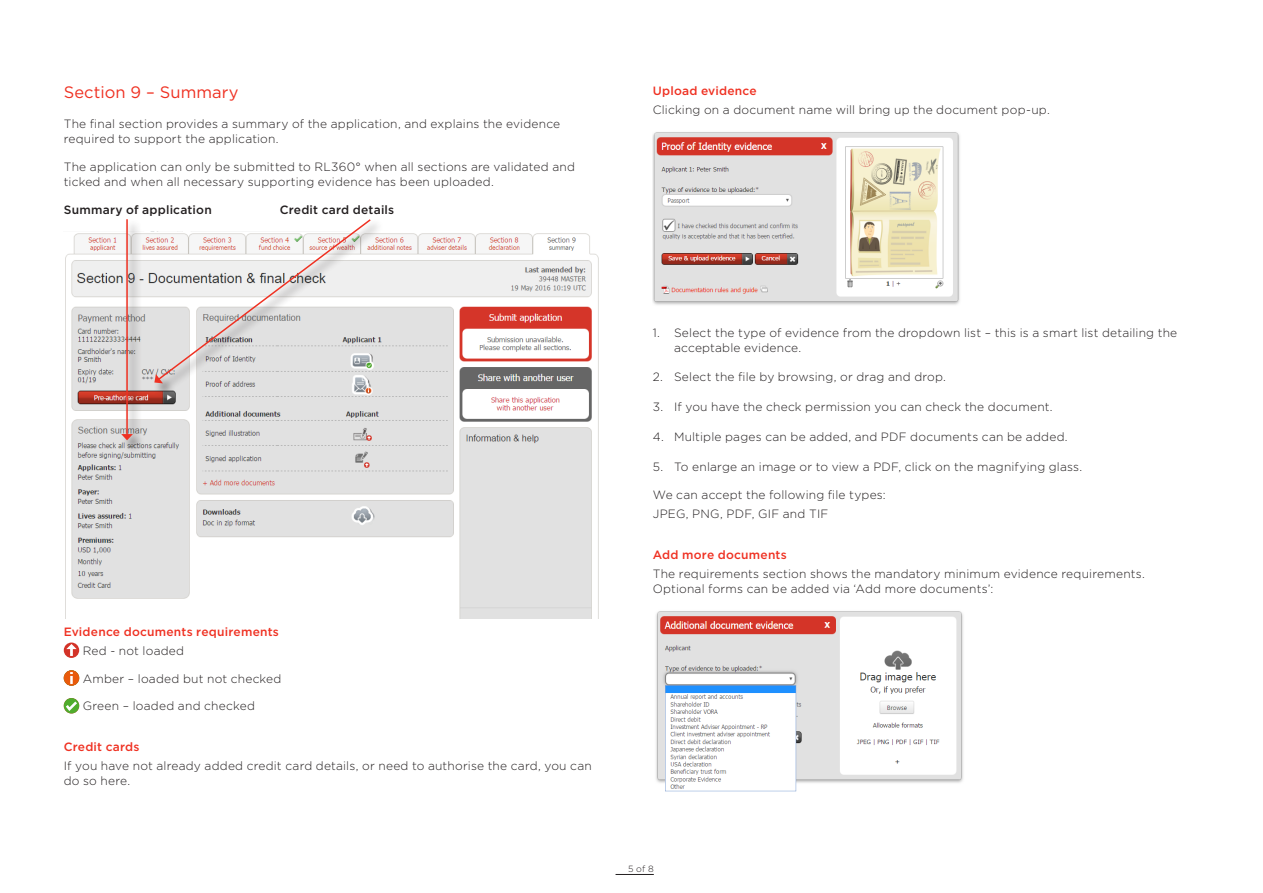
<style>
.page{position:relative;width:1263px;height:893px;background:#fff}
.page>*{position:absolute;margin:0;border:0;box-sizing:border-box;transform-origin:0 0}
.Heading{font:16.5px "Gotham";letter-spacing:.005em;color:#ef3122}
.Body_text{font:300 12px/15px "Gotham";letter-spacing:.015em;color:#231f20}
._1__indent{font:300 12px/15px "Gotham";letter-spacing:.015em;color:#231f20}
.Subhead_Red{font:500 12px "Gotham";letter-spacing:.02em;color:#ef3122}
.Body_text-2{font:500 12px "Gotham";letter-spacing:.02em;color:#231f20}
.t1{font:300 9px "Gotham";color:#231f20}
</style>
<div class="page">
<hr style="left:615px;top:874px;width:39px;height:1px;background:#231f20">
<img style="left:65px;top:233px;width:534px;height:385px">
<svg style="left:64px;top:642px;width:15px;height:16px"></svg>
<svg style="left:66px;top:644px;width:11px;height:12px"></svg>
<svg style="left:64px;top:671px;width:15px;height:14px"></svg>
<svg style="left:64px;top:699px;width:15px;height:14px"></svg>
<img style="left:653px;top:132px;width:307px;height:173px">
<img style="left:656px;top:611px;width:307px;height:181px">
<div style="left:120px;top:218px;width:26px;height:236px;background:#231f20;opacity:.75"></div>
<hr style="left:126px;top:219px;width:2px;height:216px;background:#ef3122">
<svg style="left:121px;top:434px;width:12px;height:6px"></svg>
<div style="left:153px;top:218px;width:231px;height:179px;background:#231f20;opacity:.75"></div>
<svg style="left:154px;top:218px;width:218px;height:165px"></svg>
<p class="Heading" style="left:64px;top:82px;width:176px">Section 9 – Summary</p>
<p class="Body_text" style="left:64px;top:116px;width:498px">The final section provides a summary of the application, and explains the evidence required to support the application.</p>
<p class="Body_text" style="left:64px;top:159px;width:513px">The application can only be submitted to RL360° when all sections are validated and ticked and when all necessary supporting evidence has been uploaded.</p>
<p class="Body_text-2" style="left:64px;top:202px;width:149px">Summary of application</p>
<p class="Body_text-2" style="left:280px;top:202px;width:116px">Credit card details</p>
<p class="Subhead_Red" style="left:653px;top:83px;width:105px">Upload evidence</p>
<p class="Body_text" style="left:653px;top:102px;width:398px">Clicking on a document name will bring up the document pop-up.</p>
<p class="Subhead_Red" style="left:64px;top:624px;width:217px">Evidence documents requirements</p>
<p class="Body_text" style="left:83px;top:643px;width:103px">Red - not loaded</p>
<p class="Body_text" style="left:83px;top:671px;width:200px">Amber – loaded but not checked</p>
<p class="Body_text" style="left:83px;top:698px;width:174px">Green – loaded and checked</p>
<p class="Subhead_Red" style="left:64px;top:739px;width:77px">Credit cards</p>
<p class="Body_text" style="left:64px;top:758px;width:530px">If you have not already added credit card details, or need to authorise the card, you can do so here.</p>
<p class="_1__indent" style="left:674px;top:324px;width:505px;text-indent:-21px">1. Select the type of evidence from the dropdown list – this is a smart list detailing the acceptable evidence.</p>
<p class="_1__indent" style="left:653px;top:369px;width:295px">2. Select the file by browsing, or drag and drop.</p>
<p class="_1__indent" style="left:653px;top:399px;width:401px">3. If you have the check permission you can check the document.</p>
<p class="_1__indent" style="left:653px;top:429px;width:416px">4. Multiple pages can be added, and PDF documents can be added.</p>
<p class="_1__indent" style="left:653px;top:459px;width:431px">5. To enlarge an image or to view a PDF, click on the magnifying glass.</p>
<p class="Body_text" style="left:653px;top:487px;width:235px">We can accept the following file types:</p>
<p class="Body_text" style="left:653px;top:506px;width:177px">JPEG, PNG, PDF, GIF and TIF</p>
<p class="Subhead_Red" style="left:653px;top:546px;width:136px">Add more documents</p>
<p class="Body_text" style="left:653px;top:566px;width:494px">The requirements section shows the mandatory minimum evidence requirements.<br>Optional forms can be added via ‘Add more documents’:</p>
<p class="t1" style="left:628px;top:863px;width:27px">5 of 8</p>
</div>
